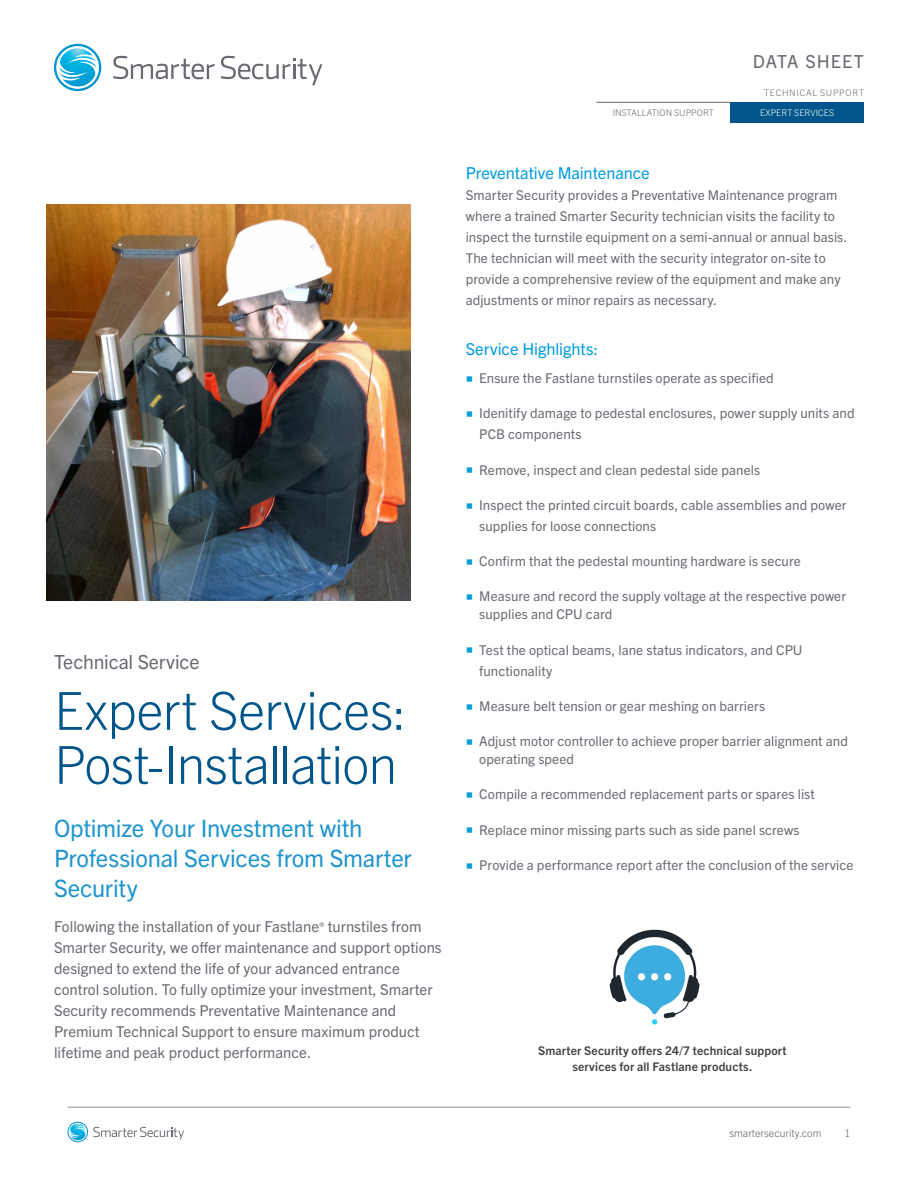
<style>
.page{position:relative;width:918px;height:1188px;background:#fff}
.page>*{position:absolute;margin:0;border:0;box-sizing:border-box;transform-origin:0 0}
.Intro__Headline{font:300 52.5px/54px "Trade Gothic Next LT Pro";letter-spacing:-.015em;color:#00568a}
.Intro__Headline-2{font:24px/30px "Trade Gothic Next LT Pro";letter-spacing:-.01em;color:#1d94ce}
.Intro__Body{font:19.5px "Trade Gothic Next LT Pro";letter-spacing:-.01em;color:#696b73}
.Intro__Body-2{font:18px "Trade Gothic Next LT Pro";letter-spacing:.06em;color:#696b73}
.Main__Subhead{font:16.5px "Trade Gothic Next LT Pro";letter-spacing:-.005em;color:#009cdc}
.Intro__Body-3{font:15px/21px "Trade Gothic Next LT Pro";color:#696b73}
.Main__Bulleted_Line{font:13.5px/21px "Trade Gothic Next LT Pro";letter-spacing:.005em;color:#696b73}
.Main__Body{font:13.5px/21px "Trade Gothic Next LT Pro";letter-spacing:.005em;color:#696b73}
.Intro__Body-4{font:700 12px "Trade Gothic Next LT Pro";letter-spacing:.015em;color:#434343}
.t1{font:300 10.5px "Trade Gothic Next LT Pro";color:#636366}
.Header__Prduct_Group{font:300 9px "Trade Gothic Next LT Pro";letter-spacing:.015em;color:#686a72}
.Header__Product_Grou{font:300 9px "Trade Gothic Next LT Pro";letter-spacing:.085em;color:#696b73}
.Header__Prduct_Group-2{font:300 9px "Trade Gothic Next LT Pro";letter-spacing:.015em;color:#fff}
.s1{color:#009cdc}
</style>
<div class="page">
<img style="left:46px;top:204px;width:365px;height:397px">
<div style="left:730px;top:102px;width:134px;height:21px;background:#00568a"></div>
<hr style="left:596px;top:102px;width:134px;height:1px;background:#696b73">
<img style="left:609px;top:929px;width:91px;height:96px">
<svg style="left:54px;top:44px;width:47px;height:47px"></svg>
<svg style="left:221px;top:56px;width:101px;height:29px"></svg>
<svg style="left:113px;top:56px;width:102px;height:23px"></svg>
<hr style="left:68px;top:1107px;width:782px;height:1px;background:#939598">
<svg style="left:68px;top:1122px;width:116px;height:20px"></svg>
<p class="Intro__Body" style="left:54px;top:648px;width:147px">Technical Service</p>
<p class="Intro__Headline" style="left:54px;top:680px;width:354px">Expert Services:<br>Post-Installation</p>
<p class="Intro__Headline-2" style="left:54px;top:812px;width:359px">Optimize Your Investment with<br>Professional Services from Smarter<br>Security</p>
<p class="Intro__Body-3" style="left:54px;top:915px;width:389px">Following the installation of your Fastlane<sup>®</sup> turnstiles from Smarter Security, we offer maintenance and support options designed to extend the life of your advanced entrance control solution. To fully optimize your investment, Smarter Security recommends Preventative Maintenance and Premium Technical Support to ensure maximum product lifetime and peak product performance.</p>
<p class="Intro__Body-2" style="left:753px;top:49px;width:113px">DATA SHEET</p>
<p class="Header__Product_Grou" style="left:764px;top:86px;width:101px">TECHNICAL SUPPORT</p>
<p class="Header__Prduct_Group" style="left:613px;top:106px;width:103px">INSTALLATION SUPPORT</p>
<p class="Header__Prduct_Group-2" style="left:760px;top:106px;width:76px">EXPERT SERVICES</p>
<p class="Main__Subhead" style="left:466px;top:162px;width:186px">Preventative Maintenance</p>
<p class="Main__Body" style="left:466px;top:184px;width:383px">Smarter Security provides a Preventative Maintenance program where a trained Smarter Security technician visits the facility to inspect the turnstile equipment on a semi-annual or annual basis.<br>The technician will meet with the security integrator on-site to provide a comprehensive review of the equipment and make any adjustments or minor repairs as necessary.</p>
<p class="Main__Subhead" style="left:466px;top:337px;width:134px">Service Highlights:</p>
<p class="Main__Bulleted_Line" style="left:466px;top:367px;width:310px"><span class="s1">○</span> Ensure the Fastlane turnstiles operate as specified</p>
<p class="Main__Bulleted_Line" style="left:479px;top:402px;width:377px;text-indent:-14px"><span class="s1">○</span> Idenitify damage to pedestal enclosures, power supply units and<br>PCB components</p>
<p class="Main__Bulleted_Line" style="left:466px;top:458px;width:296px"><span class="s1">○</span> Remove, inspect and clean pedestal side panels</p>
<p class="Main__Bulleted_Line" style="left:479px;top:494px;width:369px;text-indent:-14px"><span class="s1">○</span> Inspect the printed circuit boards, cable assemblies and power supplies for loose connections</p>
<p class="Main__Bulleted_Line" style="left:466px;top:550px;width:337px"><span class="s1">○</span> Confirm that the pedestal mounting hardware is secure</p>
<p class="Main__Bulleted_Line" style="left:479px;top:587px;width:368px;line-height:18px;text-indent:-14px"><span class="s1">○</span> Measure and record the supply voltage at the respective power supplies and CPU card</p>
<p class="Main__Bulleted_Line" style="left:479px;top:638px;width:325px;text-indent:-14px"><span class="s1">○</span> Test the optical beams, lane status indicators, and CPU functionality</p>
<p class="Main__Bulleted_Line" style="left:466px;top:695px;width:301px"><span class="s1">○</span> Measure belt tension or gear meshing on barriers</p>
<p class="Main__Bulleted_Line" style="left:479px;top:731px;width:370px;line-height:18px;text-indent:-14px"><span class="s1">○</span> Adjust motor controller to achieve proper barrier alignment and operating speed</p>
<p class="Main__Bulleted_Line" style="left:466px;top:783px;width:351px"><span class="s1">○</span> Compile a recommended replacement parts or spares list</p>
<p class="Main__Bulleted_Line" style="left:466px;top:818px;width:335px"><span class="s1">○</span> Replace minor missing parts such as side panel screws</p>
<p class="Main__Bulleted_Line" style="left:466px;top:854px;width:389px"><span class="s1">○</span> Provide a performance report after the conclusion of the service</p>
<p class="Intro__Body-4" style="left:538px;top:1042px;width:250px">Smarter Security offers 24/7 technical support</p>
<p class="Intro__Body-4" style="left:572px;top:1058px;width:181px">services for all Fastlane products.</p>
<p class="t1" style="left:730px;top:1126px;width:93px">smartersecurity.com</p>
<p class="t1" style="left:845px;top:1126px;width:7px">1</p>
</div>
